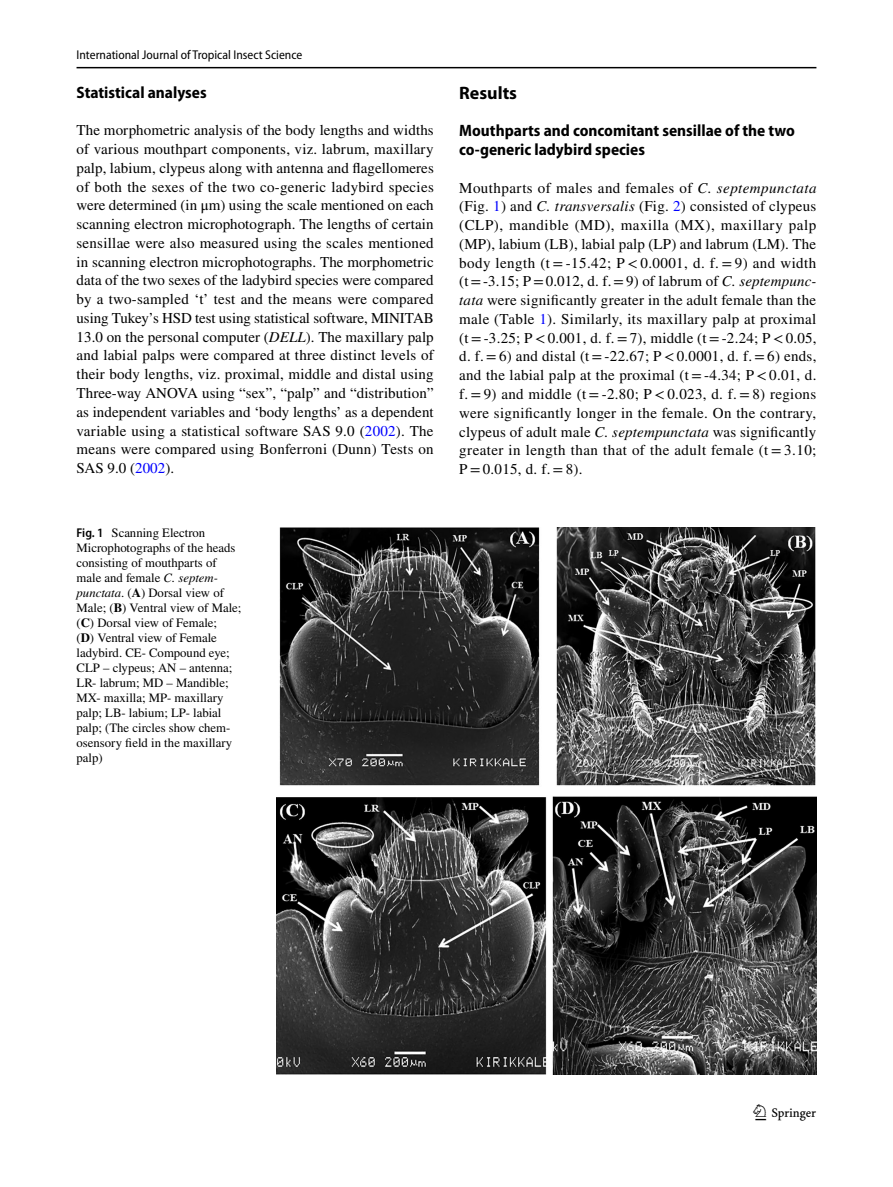
<style>
.page{position:relative;width:893px;height:1187px;background:#fff}
.page>*{position:absolute;margin:0;border:0;box-sizing:border-box;transform-origin:0 0}
.t1{font:22.5px "Springnew Regular 3";color:#000}
.t2{font:700 18px "Myriad Pro";color:#000}
.t3{font:700 semi-condensed 16.5px/18.8px "Myriad Pro";color:#000}
.t4{font:15px/18.8px "STIX";letter-spacing:.015em;color:#000;text-align:justify}
.t5{font:12.75px/15px "STIX";color:#000}
.t6{font:semi-condensed 12.75px "Myriad Pro";color:#000}
.s1{font-style:italic}
.s2{color:#00f}
.s3{font-family:"Myriad Pro";font-weight:600;font-stretch:semi-condensed}
.s4{font-weight:700}
</style>
<div class="page">
<hr style="left:77px;top:67px;width:739px;height:1px;background:#000">
<img style="left:276px;top:527px;width:540px;height:546px">
<p class="t6" style="left:77px;top:48px;width:227px">International Journal of Tropical Insect Science</p>
<p class="t3" style="left:77px;top:83px;width:132px">Statistical analyses</p>
<p class="t4" style="left:77px;top:122px;width:359px">The morphometric analysis of the body lengths and widths of various mouthpart components, viz. labrum, maxillary palp, labium, clypeus along with antenna and flagellomeres of both the sexes of the two co-generic ladybird species were determined (in μm) using the scale mentioned on each scanning electron microphotograph. The lengths of certain sensillae were also measured using the scales mentioned in scanning electron microphotographs. The morphometric data of the two sexes of the ladybird species were compared by a two-sampled ‘t’ test and the means were compared using Tukey’s HSD test using statistical software, MINITAB 13.0 on the personal computer (<span class="s1">DELL</span>). The maxillary palp and labial palps were compared at three distinct levels of their body lengths, viz. proximal, middle and distal using Three-way ANOVA using “sex”, “palp” and “distribution” as independent variables and ‘body lengths’ as a dependent variable using a statistical software SAS 9.0 (<span class="s2">2002</span>). The means were compared using Bonferroni (Dunn) Tests on SAS 9.0 (<span class="s2">2002</span>).</p>
<p class="t5" style="left:77px;top:526px;width:166px"><span class="s3">Fig. 1</span> Scanning Electron<br>Microphotographs of the heads consisting of mouthparts of male and female <span class="s1">C. septem&shy;punctata</span>. (<span class="s4">A</span>) Dorsal view of<br>Male; (<span class="s4">B</span>) Ventral view of Male; (<span class="s4">C</span>) Dorsal view of Female;<br>(<span class="s4">D</span>) Ventral view of Female ladybird. CE- Compound eye;<br>CLP – clypeus; AN – antenna;<br>LR- labrum; MD – Mandible;<br>MX- maxilla; MP- maxillary palp; LB- labium; LP- labial palp; (The circles show chem&shy;osensory field in the maxillary palp)</p>
<p class="t2" style="left:459px;top:81px;width:59px">Results</p>
<p class="t3" style="left:459px;top:122px;width:337px">Mouthparts and concomitant sensillae of the two co‑generic ladybird species</p>
<p class="t4" style="left:459px;top:179px;width:359px">Mouthparts of males and females of <span class="s1">C. septempunctata </span>(Fig. <span class="s2">1</span>) and <span class="s1">C. transversalis</span> (Fig. <span class="s2">2</span>) consisted of clypeus (CLP), mandible (MD), maxilla (MX), maxillary palp (MP), labium (LB), labial palp (LP) and labrum (LM). The body length (t = -15.42; P &lt; 0.0001, d. f. = 9) and width (t=-3.15; P=0.012, d. f.=9) of labrum of <span class="s1">C. septempunc&shy;tata</span> were significantly greater in the adult female than the male (Table <span class="s2">1</span>). Similarly, its maxillary palp at proximal (t=-3.25; P&lt;0.001, d. f.=7), middle (t=-2.24; P&lt;0.05, d. f.=6) and distal (t=-22.67; P&lt;0.0001, d. f.=6) ends, and the labial palp at the proximal (t=-4.34; P&lt;0.01, d. f.=9) and middle (t=-2.80; P&lt;0.023, d. f.=8) regions were significantly longer in the female. On the contrary, clypeus of adult male <span class="s1">C. septempunctata</span> was significantly greater in length than that of the adult female (t = 3.10; P=0.015, d. f.=8).</p>
<h1 class="t1" style="left:755px;top:1104px;width:62px">1 3</h1>
</div>
